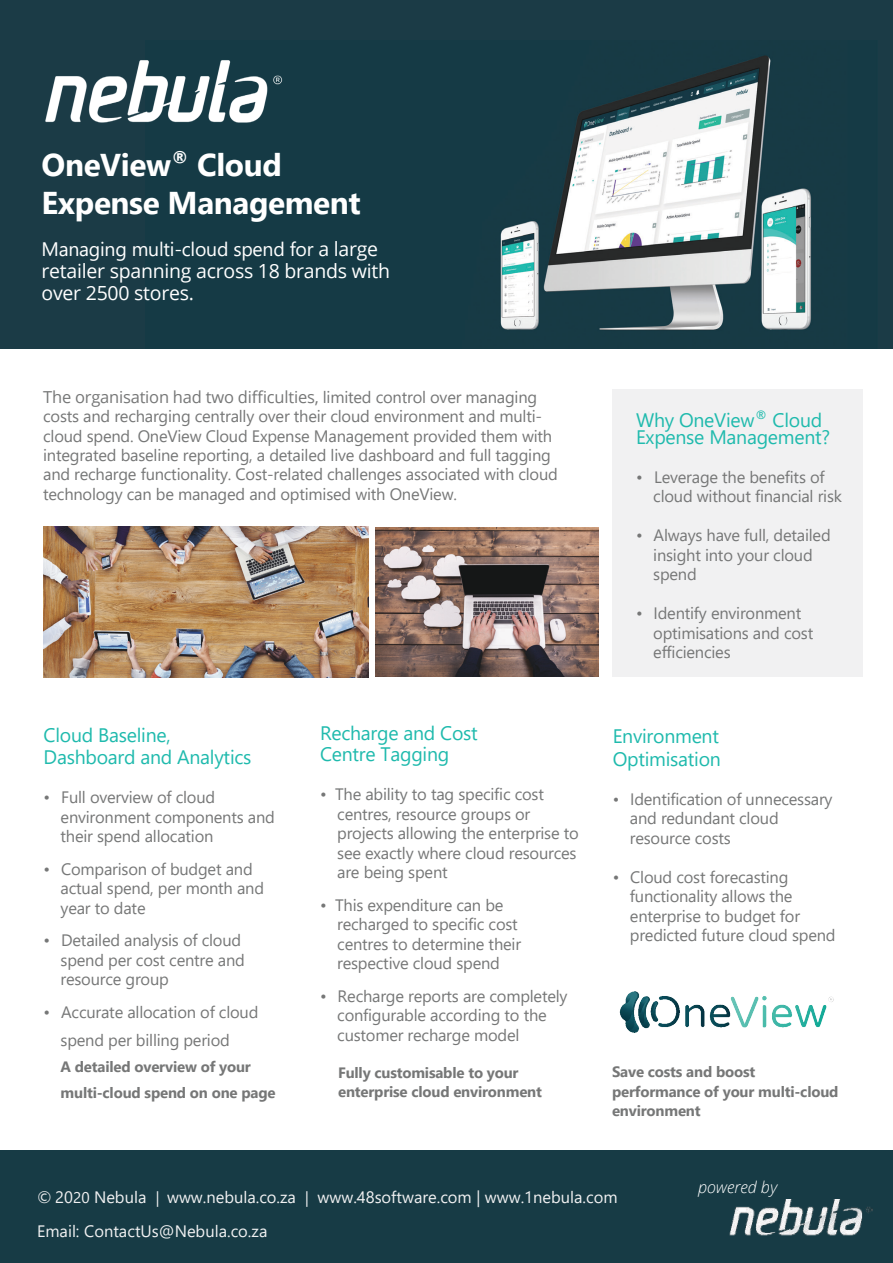
<style>
.page{position:relative;width:893px;height:1263px;background:#fff}
.page>*{position:absolute;margin:0;border:0;box-sizing:border-box;transform-origin:0 0}
.t1{font:700 31.5px/37.8px "Segoe UI";letter-spacing:-.015em;color:#fff}
.t2{font:19.5px/22.5px "Segoe UI";letter-spacing:-.015em;color:#1fbaad}
.t3{font:19.5px/22.5px "Open Sans";letter-spacing:-.015em;color:#fff}
.t4{font:19.5px "Segoe UI";letter-spacing:-.015em;color:#fff}
.t5{font:16.5px/19.5px "Segoe UI";letter-spacing:-.015em;color:#767777}
.t6{font:16.5px/34.8px "Segoe UI";color:#f1f1f2}
.t7{font:16.5px "Open Sans";letter-spacing:-.015em;color:#767777}
.t8{font:italic 300 16.2px "Open Sans";letter-spacing:.005em;color:#fff}
.t9{font:700 15px/19.5px "Segoe UI";letter-spacing:-.015em;color:#767777}
.s1{font-family:"Open Sans"}
.s2{font-family:"Segoe UI"}
.s3{font-size:16.2px}
.s4{font-size:15.45px}
</style>
<div class="page">
<div style="left:0;top:0;width:893px;height:348px;background:#1b3b46"></div>
<div style="left:0;top:1150px;width:893px;height:113px;background:#173b45"></div>
<img style="left:729px;top:1200px;width:143px;height:36px">
<div style="left:612px;top:390px;width:251px;height:287px;background:#f1f1f2"></div>
<img style="left:500px;top:55px;width:311px;height:275px">
<img style="left:45px;top:60px;width:237px;height:63px">
<img style="left:375px;top:527px;width:224px;height:150px">
<img style="left:44px;top:527px;width:324px;height:150px">
<img style="left:619px;top:991px;width:215px;height:42px">
<h1 class="t1" style="left:42px;top:149px;width:321px">OneView<sup>®</sup> Cloud<br>Expense Management</h1>
<p class="t4" style="left:42px;top:241px;width:338px">Managing multi-cloud spend for <span class="s1">a large</span></p>
<p class="t3" style="left:42px;top:261px;width:350px">retailer spanning across 18 brands with over 2500 stores.</p>
<p class="t7" style="left:43px;top:385px;width:495px">The organisation had two difficulties, <span class="s2">limited control over managing</span></p>
<p class="t5" style="left:43px;top:408px;width:516px">costs and recharging centrally over their cloud environment and multi&shy;cloud spend. OneView Cloud Expense Management provided them with integrated baseline reporting, a detailed live dashboard and full tagging and recharge functionality. Cost-related challenges associated with cloud technology can be managed and optimised with OneView.</p>
<p class="t2" style="left:636px;top:413px;width:196px;line-height:17px">Why OneView<sup>®</sup> Cloud<br>Expense Management?</p>
<p class="t5" style="left:653px;top:469px;width:190px;text-indent:-17px">ï Leverage the benefits of cloud without financial risk</p>
<p class="t5" style="left:653px;top:527px;width:179px;text-indent:-17px">ï Always have full, detailed insight into your cloud spend</p>
<p class="t5" style="left:653px;top:605px;width:162px;text-indent:-17px">ï Identify environment optimisations and cost efficiencies</p>
<p class="t2" style="left:44px;top:725px;width:209px">Cloud Baseline,<br>Dashboard and Analytics</p>
<p class="t2" style="left:320px;top:724px;width:159px;line-height:21px">Recharge and Cost<br>Centre Tagging</p>
<p class="t5" style="left:337px;top:786px;width:243px;text-indent:-17px">ï The ability to tag specific cost centres, resource groups or projects allowing the enterprise to see exactly where cloud resources are being spent</p>
<p class="t5" style="left:337px;top:896px;width:185px;text-indent:-17px">ï This expenditure can be recharged to specific cost centres to determine their respective cloud spend</p>
<p class="t5" style="left:337px;top:988px;width:232px;text-indent:-17px">ï Recharge reports are completely configurable according to the customer recharge model</p>
<p class="t2" style="left:613px;top:727px;width:110px">Environment<br>Optimisation</p>
<p class="t5" style="left:630px;top:790px;width:204px;text-indent:-17px"><span class="s3">ï</span> Identification of unnecessary and redundant cloud resource costs</p>
<p class="t5" style="left:630px;top:868px;width:207px;text-indent:-17px">ï Cloud cost forecasting functionality allows the enterprise to budget for predicted future cloud spend</p>
<p class="t5" style="left:61px;top:789px;width:216px;text-indent:-17px">ï Full overview of cloud environment components and their spend allocation</p>
<p class="t5" style="left:61px;top:860px;width:205px;text-indent:-17px">ï Comparison of budget and actual spend, per month and year to date</p>
<p class="t5" style="left:61px;top:932px;width:186px;text-indent:-17px">ï Detailed analysis of cloud spend per cost centre and resource group</p>
<p class="t5" style="left:61px;top:999px;width:199px;line-height:28.2px;text-indent:-17px">ï Accurate allocation of cloud spend per billing period</p>
<p class="t9" style="left:61px;top:1055px;width:217px;line-height:25.7px">A detailed overview of your multi-cloud spend on one page</p>
<p class="t9" style="left:338px;top:1064px;width:205px">Fully customisable to your enterprise cloud environment</p>
<p class="t9" style="left:612px;top:1064px;width:228px">Save costs and boost performance of your multi-cloud environment</p>
<p class="t6" style="left:37px;top:1181px;width:582px">© 20<span class="s4">20</span> Nebula <span class="s4">|</span> www.nebula.co.za <span class="s4">|</span> www.48software.com | www.1nebula.com<br>Email: ContactUs@Nebula.co.za</p>
<p class="t8" style="left:698px;top:1180px;width:81px">powered by</p>
</div>
